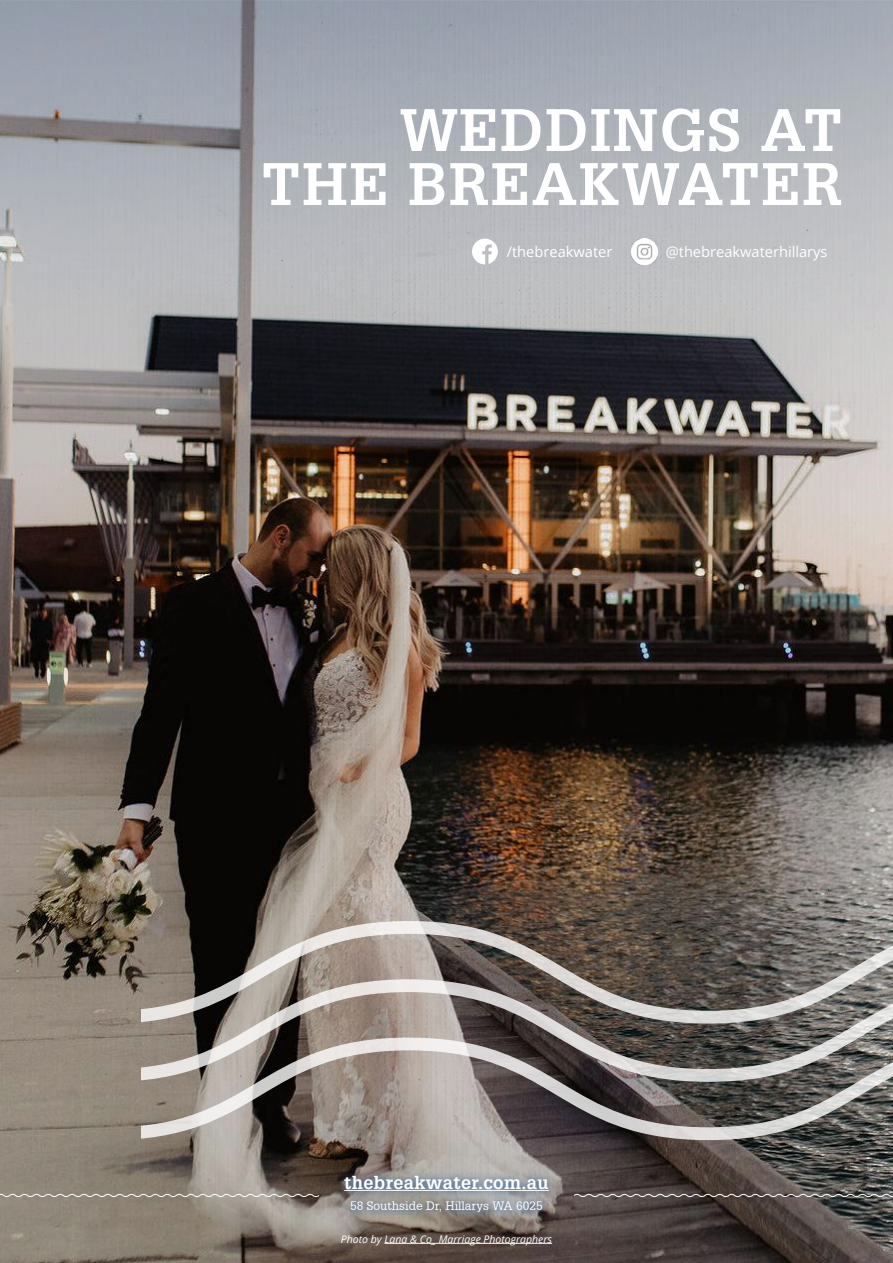
<style>
.page{position:relative;width:893px;height:1263px;background:#fff}
.page>*{position:absolute;margin:0;border:0;box-sizing:border-box;transform-origin:0 0}
.t1{font:700 58.5px/54px "Glypha 65";letter-spacing:.03em;color:#fff;text-align:right}
.t2{font:700 18px "Glypha 65";letter-spacing:.02em;color:#fff}
.t3{font:14.7px "Open Sans";color:#fff}
.t4{font:12px "Glypha 55 Roman";color:#fff}
.t5{font:italic 10.5px "Open Sans";color:#fff}
</style>
<div class="page">
<img style="left:0;top:0;width:893px;height:1263px">
<svg style="left:337px;top:1168px;width:220px;height:52px;background:#8c8f92"></svg>
<hr style="left:344px;top:1190px;width:205px;height:1px;background:#fff">
<svg style="left:573px;top:1193px;width:320px;height:5px;background:#78726f"></svg>
<svg style="left:0;top:1193px;width:320px;height:5px;background:#a69f95"></svg>
<svg style="left:472px;top:239px;width:26px;height:25px"></svg>
<img style="left:632px;top:239px;width:25px;height:25px">
<svg style="left:141px;top:914px;width:752px;height:59px;background:#756d66"></svg>
<svg style="left:141px;top:973px;width:752px;height:58px;background:#88817b"></svg>
<svg style="left:141px;top:1031px;width:752px;height:115px;background:#807a76"></svg>
<hr style="left:384px;top:1243px;width:168px;height:1px;background:#fff">
<h1 class="t1" style="left:261px;top:102px;width:582px">WEDDINGS AT<br>THE BREAKWATER</h1>
<p class="t3" style="left:507px;top:242px;width:107px">/thebreakwater</p>
<p class="t3" style="left:666px;top:242px;width:163px">@thebreakwaterhillarys</p>
<p class="t2" style="left:344px;top:1171px;width:206px">thebreakwater.com.au</p>
<p class="t4" style="left:350px;top:1198px;width:194px">58 Southside Dr, Hillarys WA 6025</p>
<p class="t5" style="left:341px;top:1231px;width:213px">Photo by Lana &amp; Co_ Marriage Photographers</p>
</div>
